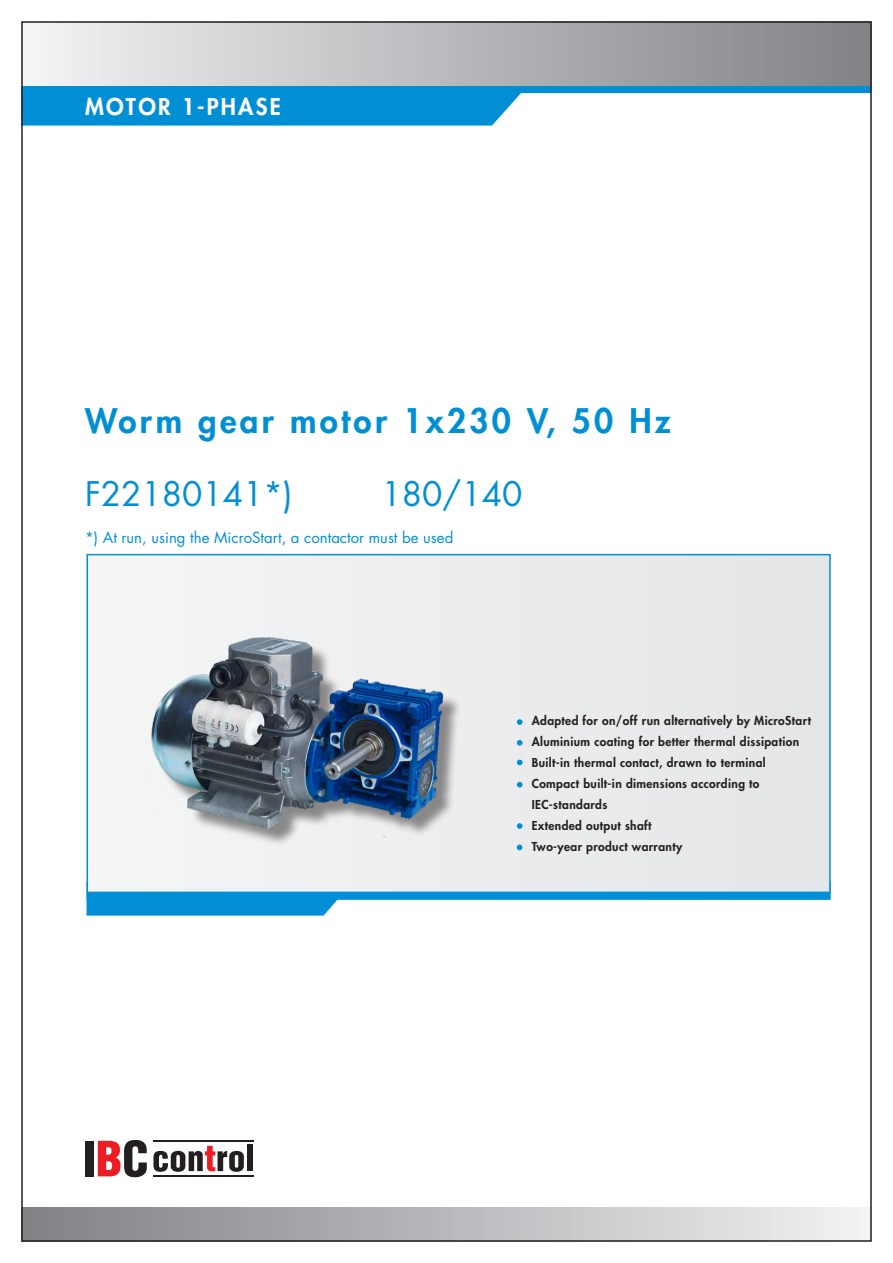
<style>
.page{position:relative;width:893px;height:1263px;background:#fff}
.page>*{position:absolute;margin:0;border:0;box-sizing:border-box;transform-origin:0 0}
.t1{font:800 33px "Futura Std";letter-spacing:.1em;color:#008fd5}
.t2{font:33px "Futura Std";color:#008fd5}
.t3{font:800 22.5px "Futura Std";letter-spacing:.1em;color:#fff}
.t4{font:15px "Futura Std";color:#008fd5}
.t5{font:800 12px/21px "Futura Std";letter-spacing:.03em;color:#231f20}
</style>
<div class="page">
<svg style="left:21px;top:1208px;width:851px;height:34px;background:#b0b1b4"></svg>
<svg style="left:24px;top:85px;width:845px;height:8px;background:#2096d0"></svg>
<div style="left:21px;top:21px;width:851px;height:64px;background:linear-gradient(to right,#f3f4f5,#7f8185)"></div>
<div style="left:24px;top:89px;width:501px;height:37px;background:#008fd5"></div>
<div style="left:87px;top:882px;width:744px;height:18px;background:#008fd5"></div>
<div style="left:87px;top:899px;width:255px;height:16px;background:#008fd5"></div>
<div style="left:87px;top:555px;width:743px;height:337px;background:#ebebed"></div>
<div style="left:87px;top:554px;width:744px;height:339px;border:2px solid #008fd5"></div>
<svg style="left:517px;top:740px;width:6px;height:6px"></svg>
<svg style="left:517px;top:760px;width:6px;height:5px"></svg>
<svg style="left:517px;top:782px;width:6px;height:5px"></svg>
<img style="left:151px;top:637px;width:307px;height:205px">
<svg style="left:517px;top:844px;width:5px;height:6px"></svg>
<svg style="left:517px;top:719px;width:6px;height:6px"></svg>
<svg style="left:517px;top:823px;width:6px;height:6px"></svg>
<div style="left:85px;top:1141px;width:8px;height:35px;background:#231f20"></div>
<svg style="left:98px;top:1140px;width:49px;height:37px"></svg>
<svg style="left:153px;top:1146px;width:91px;height:26px"></svg>
<div style="left:247px;top:1145px;width:6px;height:26px;background:#231f20"></div>
<hr style="left:153px;top:1140px;width:100px;height:2px;background:#231f20">
<hr style="left:153px;top:1175px;width:100px;height:2px;background:#231f20">
<h2 class="t3" style="left:85px;top:92px;width:197px">MOTOR 1-PHASE</h2>
<h1 class="t1" style="left:85px;top:400px;width:587px">Worm gear motor 1x230 V, 50 Hz</h1>
<h1 class="t2" style="left:85px;top:473px;width:209px">F22180141*)</h1>
<h1 class="t2" style="left:382px;top:473px;width:142px">180/140</h1>
<p class="t4" style="left:85px;top:528px;width:370px">*) At run, using the MicroStart, a contactor must be used</p>
<p class="t5" style="left:532px;top:710px;width:281px">Adapted for on/off run alternatively by MicroStart Aluminium coating for better thermal dissipation Built-in thermal contact, drawn to terminal Compact built-in dimensions according to IEC-standards<br>Extended output shaft<br>Two-year product warranty</p>
</div>
